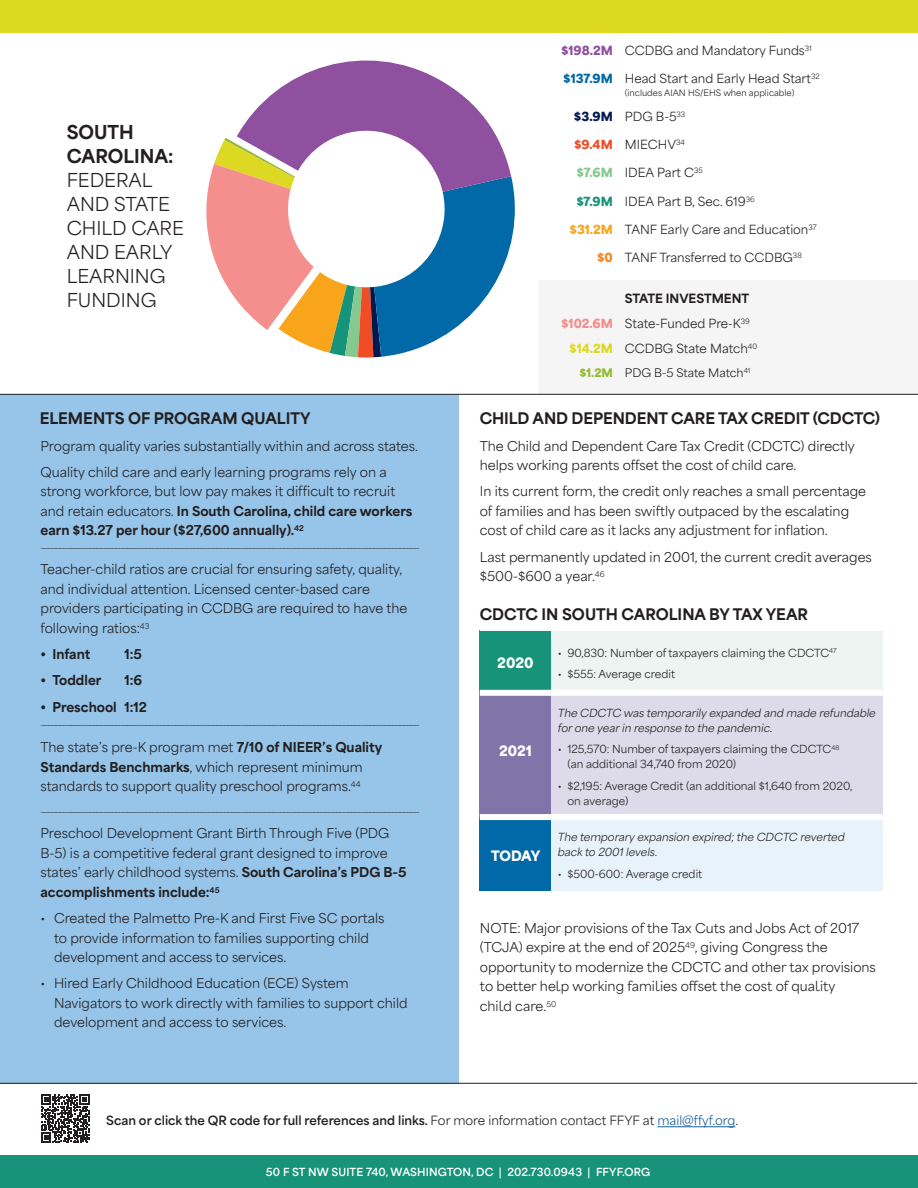
<style>
.page{position:relative;width:918px;height:1188px;background:#fff}
.page>*{position:absolute;margin:0;border:0;box-sizing:border-box;transform-origin:0 0}
.t1{font:18px/24px "Area Normal";color:#231f20}
.t2{font:800 18px/24px "Area Normal";color:#231f20}
.t3{font:800 15px "Area Normal";letter-spacing:-.005em;color:#231f20}
.t4{font:900 13.5px "Area Normal";color:#fff}
.t5{font:12.75px/19.5px "Area Normal";color:#231f20}
.t6{font:800 12.75px "Area Normal";color:#231f20}
.t7{font:700 12px "Area Normal";color:#231f20}
.t8{font:800 12px "Area Normal";color:#231f20}
.t9{font:11.85px/25px "Area Normal";color:#231f20}
.t10{font:11.1px "Area Normal";color:#231f20}
.t11{font:10.5px/15px "Area Normal";color:#231f20}
.t12{font:italic 10.5px/15px "Area Normal";color:#231f20}
.t13{font:700 10.5px "Area Normal";letter-spacing:.01em;color:#fff}
.t14{font:8.4px "Area Normal";color:#231f20}
.t15{font:7.5px "Area Normal";color:#231f20}
.s1{font-weight:800}
.s2{font-weight:900;color:#8e509f}
.s3{font-weight:900;color:#0169a7}
.s4{font-weight:900;color:#001a4f}
.s5{font-weight:900;color:#f04d27}
.s6{font-weight:900;color:#85c990}
.s7{font-weight:900;color:#169378}
.s8{font-weight:900;color:#f9a51b}
.s9{font-weight:900;color:#f58220}
.s10{font-weight:900;color:#f48f8d}
.s11{font-weight:900;color:#ddd923}
.s12{font-weight:900;color:#93ba34}
.s13{font-weight:400}
.s14{font-weight:400;color:#175d9e}
</style>
<div class="page">
<div style="left:538px;top:280px;width:380px;height:115px;background:#f5f5f6"></div>
<div style="left:0;top:394px;width:458px;height:689px;background:#96c5e9"></div>
<div style="left:0;top:1156px;width:917px;height:32px;background:#169378"></div>
<hr style="left:0;top:1083px;width:917px;height:1px;background:#231f20">
<hr style="left:657px;top:1126px;width:78px;height:1px;background:#175d9e">
<svg style="left:41px;top:1095px;width:48px;height:48px"></svg>
<div style="left:0;top:0;width:918px;height:33px;background:#ddd923"></div>
<hr style="left:0;top:394px;width:918px;height:1px;background:#231f20">
<div style="left:480px;top:630px;width:71px;height:63px;background:#169378"></div>
<div style="left:551px;top:630px;width:332px;height:63px;background:#edf4f1"></div>
<div style="left:480px;top:693px;width:71px;height:124px;background:#7f75a8"></div>
<div style="left:551px;top:693px;width:332px;height:124px;background:#dddbe9"></div>
<div style="left:480px;top:817px;width:71px;height:74px;background:#0169a7"></div>
<div style="left:551px;top:817px;width:332px;height:74px;background:#e8f2fa"></div>
<hr style="left:480px;top:630px;width:71px;height:1px;background:#fff">
<hr style="left:551px;top:630px;width:332px;height:1px;background:#fff">
<div style="left:480px;top:690px;width:71px;height:6px;background:#fff"></div>
<div style="left:551px;top:690px;width:332px;height:6px;background:#fff"></div>
<div style="left:480px;top:814px;width:71px;height:6px;background:#fff"></div>
<div style="left:551px;top:814px;width:332px;height:6px;background:#fff"></div>
<svg style="left:247px;top:60px;width:239px;height:60px;fill:#8e509f"></svg>
<svg style="left:206px;top:120px;width:309px;height:238px"></svg>
<h1 class="t2" style="left:67px;top:119px;width:108px">SOUTH<br>CAROLINA:</h1>
<h1 class="t1" style="left:67px;top:166px;width:119px">FEDERAL<br>AND STATE<br>CHILD CARE<br>AND EARLY<br>LEARNING<br>FUNDING</h1>
<p class="t3" style="left:40px;top:405px;width:272px">ELEMENTS OF PROGRAM QUALITY</p>
<p class="t5" style="left:40px;top:431px;width:379px;line-height:26.2px">Program quality varies substantially within and across states.<br>Quality child care and early learning programs rely on a</p>
<p class="t5" style="left:40px;top:480px;width:373px">strong workforce, but low pay makes it difficult to recruit and retain educators. <span class="s1">In South Carolina, child care workers earn $13.27 per hour ($27,600 annually).</span><sup>42</sup></p>
<p class="t15" style="left:40px;top:541px;width:381px">—————————————————————————————————————————————————————————————————————————————————————————————————————</p>
<p class="t5" style="left:40px;top:558px;width:368px">Teacher-child ratios are crucial for ensuring safety, quality, and individual attention. Licensed center-based care providers participating in CCDBG are required to have the following ratios:<sup>43</sup></p>
<p class="t6" style="left:40px;top:643px;width:51px">• Infant</p>
<p class="t6" style="left:124px;top:643px;width:19px">1:5</p>
<p class="t6" style="left:40px;top:669px;width:62px">• Toddler</p>
<p class="t6" style="left:124px;top:669px;width:19px">1:6</p>
<p class="t6" style="left:40px;top:695px;width:108px">• Preschool 1:12</p>
<p class="t15" style="left:40px;top:719px;width:381px">—————————————————————————————————————————————————————————————————————————————————————————————————————</p>
<p class="t5" style="left:40px;top:736px;width:343px">The state’s pre-K program met <span class="s1">7/10 of NIEER’s Quality<br>Standards Benchmarks</span>, which represent minimum standards to support quality preschool programs.<sup>44</sup></p>
<p class="t15" style="left:41px;top:805px;width:381px">—————————————————————————————————————————————————————————————————————————————————————————————————————</p>
<p class="t5" style="left:40px;top:822px;width:368px">Preschool Development Grant Birth Through Five (PDG B-5) is a competitive federal grant designed to improve states’ early childhood systems. <span class="s1">South Carolina’s PDG B-5 accomplishments include:</span><sup>45</sup></p>
<p class="t5" style="left:54px;top:907px;width:332px;text-indent:-14px">• Created the Palmetto Pre-K and First Five SC portals to provide information to families supporting child development and access to services.</p>
<p class="t5" style="left:54px;top:972px;width:355px;text-indent:-14px">• Hired Early Childhood Education (ECE) System<br>Navigators to work directly with families to support child development and access to services.</p>
<p class="t9" style="left:561px;top:37px;width:252px"><span class="s2">$198.2M</span> CCDBG and Mandatory Funds<sup>31</sup></p>
<p class="t9" style="left:563px;top:65px;width:258px"><span class="s3">$137.9M</span> Head Start and Early Head Start<sup>32</sup></p>
<p class="t14" style="left:625px;top:85px;width:171px">(includes AIAN HS/EHS when applicable)</p>
<p class="t9" style="left:574px;top:102px;width:113px"><span class="s4">$3.9M</span> PDG B-5<sup>33</sup></p>
<p class="t9" style="left:574px;top:131px;width:112px"><span class="s5">$9.4M</span> MIECHV<sup>34</sup></p>
<p class="t9" style="left:577px;top:159px;width:128px"><span class="s6">$7.6M</span> IDEA Part C<sup>35</sup></p>
<p class="t9" style="left:576px;top:187px;width:180px"><span class="s7">$7.9M</span> IDEA Part B, Sec. 619<sup>36</sup></p>
<p class="t9" style="left:569px;top:215px;width:249px"><span class="s8">$31.2M</span> TANF Early Care and Education<sup>37</sup></p>
<p class="t9" style="left:597px;top:244px;width:206px"><span class="s9">$0</span> TANF Transferred to CCDBG<sup>38</sup></p>
<p class="t8" style="left:625px;top:287px;width:126px">STATE INVESTMENT</p>
<p class="t9" style="left:569px;top:309px;width:189px;text-indent:-8px"><span class="s10">$102.6M</span> State-Funded Pre-K<sup>39 </sup><span class="s11">$14.2M</span> CCDBG State Match<sup>40</sup></p>
<p class="t10" style="left:580px;top:363px;width:172px"><span class="s12">$1.2M</span> PDG B-5 State Match<sup>41</sup></p>
<p class="t3" style="left:480px;top:405px;width:402px">CHILD AND DEPENDENT CARE TAX CREDIT (CDCTC)</p>
<p class="t5" style="left:480px;top:434px;width:377px">The Child and Dependent Care Tax Credit (CDCTC) directly helps working parents offset the cost of child care.</p>
<p class="t5" style="left:480px;top:480px;width:388px">In its current form, the credit only reaches a small percentage of families and has been swiftly outpaced by the escalating cost of child care as it lacks any adjustment for inflation.</p>
<p class="t5" style="left:480px;top:545px;width:394px">Last permanently updated in 2001, the current credit averages $500-$600 a year.<sup>46</sup></p>
<p class="t3" style="left:480px;top:601px;width:330px">CDCTC IN SOUTH CAROLINA BY TAX YEAR</p>
<p class="t4" style="left:497px;top:650px;width:38px">2020</p>
<p class="t4" style="left:499px;top:738px;width:34px">2021</p>
<p class="t4" style="left:491px;top:844px;width:51px">TODAY</p>
<p class="t11" style="left:558px;top:644px;width:280px">• 90,830: Number of taxpayers claiming the CDCTC<sup>47</sup></p>
<p class="t11" style="left:558px;top:665px;width:119px">• $555: Average credit</p>
<p class="t12" style="left:558px;top:704px;width:319px">The CDCTC was temporarily expanded and made refundable for one year in response to the pandemic.</p>
<p class="t11" style="left:567px;top:740px;width:273px;text-indent:-10px">• 125,570: Number of taxpayers claiming the CDCTC<sup>48 </sup>(an additional 34,740 from 2020)</p>
<p class="t11" style="left:567px;top:777px;width:287px;text-indent:-10px">• $2,195: Average Credit (an additional $1,640 from 2020, on average)</p>
<p class="t12" style="left:558px;top:829px;width:288px">The temporary expansion expired; the CDCTC reverted back to 2001 levels.</p>
<p class="t11" style="left:558px;top:865px;width:146px">• $500-600: Average credit</p>
<p class="t5" style="left:480px;top:917px;width:398px">NOTE: Major provisions of the Tax Cuts and Jobs Act of 2017 (TCJA) expire at the end of 2025<sup>49</sup>, giving Congress the opportunity to modernize the CDCTC and other tax provisions to better help working families offset the cost of quality<br>child care.<sup>50</sup></p>
<p class="t7" style="left:106px;top:1110px;width:634px">Scan or click the QR code for full references and links. <span class="s13">For more information contact FFYF at</span> <span class="s14">mail@ffyf.org</span><span class="s13">.</span></p>
<p class="t13" style="left:266px;top:1163px;width:386px">50 F ST NW SUITE 740, WASHINGTON, DC | 202.730.0943 | FFYF.ORG</p>
</div>
